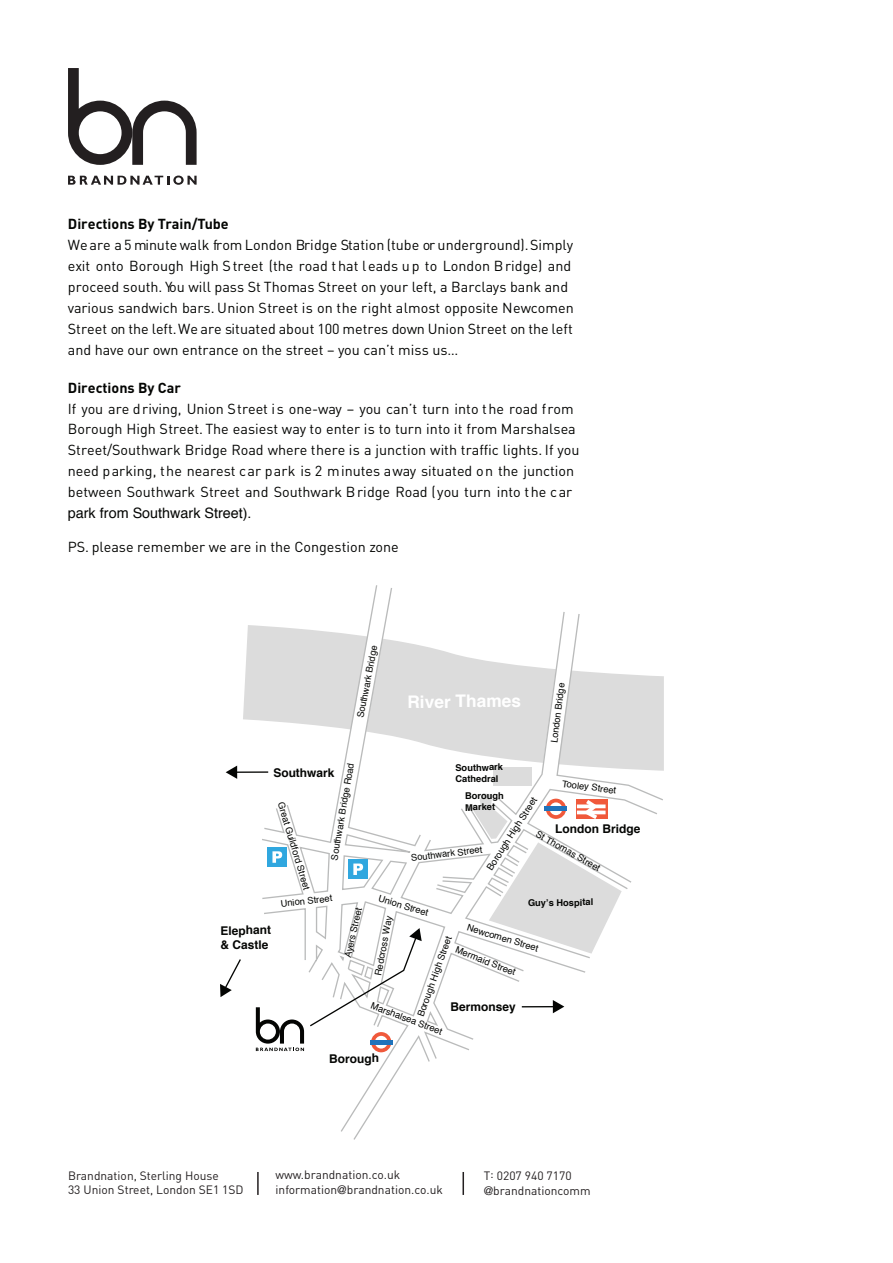
<style>
.page{position:relative;width:893px;height:1263px;background:#fff}
.page>*{position:absolute;margin:0;border:0;box-sizing:border-box;transform-origin:0 0}
.t1{font:700 17.25px "Helvetica";color:#fff}
.t2{font:14.4px/20.9px "DIN";color:#040503}
.t3{font:700 14.4px "DIN";color:#040503}
.t4{font:14.4px "Helvetica";color:#040503}
.t5{font:12px/14.7px "DIN";color:#231f20}
.t6{font:700 12px/14.4px "Helvetica";letter-spacing:-.01em;color:#040503}
.t7{font:9.3px "Helvetica";color:#040503}
.t8{font:700 9.3px/11.1px "Helvetica";color:#040503}
.s1{font-family:"Helvetica Neue"}
</style>
<div class="page">
<svg style="left:243px;top:625px;width:17px;height:96px;fill:#dcdcdc"></svg>
<svg style="left:260px;top:585px;width:404px;height:555px"></svg>
<div style="left:348px;top:859px;width:19px;height:20px;background:#30a7df"></div>
<svg style="left:353px;top:863px;width:10px;height:12px"></svg>
<div style="left:267px;top:847px;width:19px;height:20px;background:#30a7df"></div>
<svg style="left:272px;top:851px;width:10px;height:12px"></svg>
<div style="left:493px;top:767px;width:38px;height:18px;background:#dcdcdc"></div>
<svg style="left:471px;top:793px;width:151px;height:161px"></svg>
<svg style="left:220px;top:959px;width:21px;height:38px"></svg>
<hr style="left:522px;top:1006px;width:33px;height:1px;background:#040503">
<svg style="left:553px;top:1000px;width:11px;height:13px"></svg>
<hr style="left:235px;top:771px;width:33px;height:2px;background:#040503">
<svg style="left:226px;top:765px;width:11px;height:14px"></svg>
<svg style="left:256px;top:928px;width:166px;height:124px"></svg>
<svg style="left:68px;top:68px;width:129px;height:97px"></svg>
<svg style="left:68px;top:176px;width:129px;height:9px"></svg>
<hr style="left:257px;top:1172px;width:2px;height:23px;background:#231f20">
<hr style="left:462px;top:1172px;width:2px;height:23px;background:#231f20">
<p class="t3" style="left:68px;top:215px;width:162px">Directions By Train/Tube</p>
<p class="t2" style="left:68px;top:234px;width:507px">Weare a 5 minute walk from London Bridge Station (tube or underground). Simply exit onto Borough High Street (the road that leads up to London Bridge) and proceed south. You will pass St Thomas Street on your left, a Barclays bank and various sandwich bars. Union Street is on the right almost opposite Newcomen Street on the left. We are situated about 100 metres down Union Street on the left and have our own entrance on the street – you can’t miss us…</p>
<p class="t3" style="left:68px;top:378px;width:115px">Directions By Car</p>
<p class="t2" style="left:68px;top:398px;width:513px">If you are driving, Union Street is one-way – you can’t turn into the road from Borough High Street. The easiest way to enter is to turn into it from Marshalsea Street/Southwark Bridge Road where there is a junction with traffic lights. If you need parking, the nearest car park is 2 minutes away situated on the junction between Southwark Street and Southwark Bridge Road ( you turn into the car</p>
<p class="t4" style="left:68px;top:502px;width:185px">park from Southwark Street).</p>
<p class="t2" style="left:68px;top:536px;width:332px">PS. please remember we are in the Congestion zone</p>
<p class="t7" style="left:353px;top:716px;width:75px;rotate:-79deg">Southwark Bridge</p>
<p class="t1" style="left:407px;top:688px;width:115px;rotate:-1deg">River Thames</p>
<p class="t7" style="left:547px;top:742px;width:62px;rotate:-83deg">London Bridge</p>
<p class="t7" style="left:327px;top:859px;width:100px;rotate:-80deg">Southwark Bridge Road</p>
<p class="t8" style="left:455px;top:762px;width:49px;rotate:-1deg">Southwark<br>Cathedral</p>
<p class="t6" style="left:273px;top:766px;width:63px;rotate:-1deg">Southwark</p>
<p class="t7" style="left:563px;top:776px;width:56px;rotate:7deg">Tooley Street</p>
<p class="t7" style="left:287px;top:800px;width:93px;rotate:73deg">Great Guildford Street</p>
<p class="t8" style="left:465px;top:791px;width:40px;rotate:-1deg">Borough<br>Market</p>
<p class="t7" style="left:483px;top:865px;width:86px;rotate:-57deg">Borough High Street</p>
<p class="t6" style="left:555px;top:822px;width:87px">London Bridge</p>
<p class="t7" style="left:540px;top:827px;width:74px;rotate:29deg">St Thomas Street</p>
<p class="t7" style="left:410px;top:851px;width:73px;rotate:-7deg">Southwark Street</p>
<p class="t6" style="left:220px;top:923px;width:52px;rotate:-1deg">Elephant &amp; Castle</p>
<p class="t7" style="left:280px;top:897px;width:53px;rotate:-7deg">Union Street</p>
<p class="t7" style="left:340px;top:956px;width:53px;rotate:-77deg">Ayers Street</p>
<p class="t7" style="left:381px;top:891px;width:53px;rotate:17deg">Union Street</p>
<p class="t8" style="left:528px;top:897px;width:67px;rotate:-1deg">Guy’s Hospital</p>
<p class="t7" style="left:371px;top:974px;width:62px;rotate:-79deg">Redcross Way</p>
<p class="t7" style="left:469px;top:920px;width:76px;rotate:17deg">Newcomen Street</p>
<p class="t7" style="left:413px;top:1013px;width:86px;rotate:-70deg">Borough High Street</p>
<p class="t7" style="left:458px;top:943px;width:65px;rotate:21deg">Mermaid Street</p>
<p class="t7" style="left:374px;top:998px;width:77px;rotate:21deg">Marshalsea Street</p>
<p class="t6" style="left:450px;top:1000px;width:67px;rotate:-1deg">Bermonsey</p>
<p class="t6" style="left:329px;top:1052px;width:51px;rotate:-1deg">Borough</p>
<p class="t5" style="left:68px;top:1168px;width:177px">Brandnation, Sterling House<br>33 Union Street, London SE1 1SD</p>
<p class="t5" style="left:276px;top:1167px;width:169px">www.brandnation.co.uk information<span class="s1">@</span>brandnation.co.uk</p>
<p class="t5" style="left:484px;top:1168px;width:109px">T: 0207 940 7170 <span class="s1">@</span>brandnationcomm</p>
</div>
